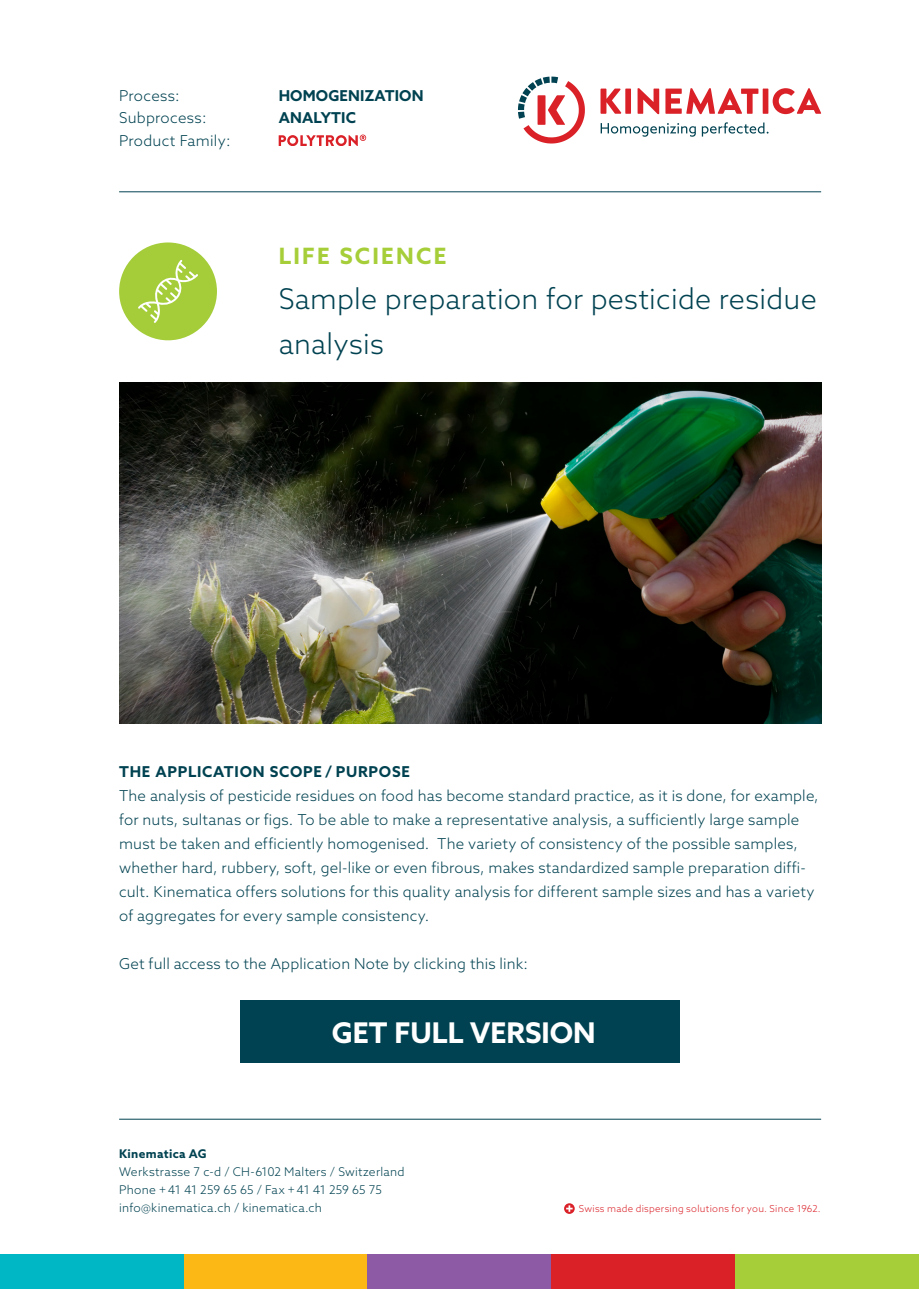
<style>
.page{position:relative;width:919px;height:1289px;background:#fff}
.page>*{position:absolute;margin:0;border:0;box-sizing:border-box;transform-origin:0 0}
.t1{font:300 28.5px/45px "Azo Sans";letter-spacing:.01em;color:#004251}
.t2{font:700 28.5px "Azo Sans";color:#fff}
.t3{font:700 22.5px "Azo Sans";letter-spacing:.1em;color:#a6ce39}
.t4{font:300 15px/24px "Azo Sans";letter-spacing:.01em;color:#004251}
.t5{font:700 15px "Azo Sans";letter-spacing:.035em;color:#004251}
.t6{font:700 15px "Azo Sans";letter-spacing:.01em;color:#004251}
.t7{font:300 12px/18px "Azo Sans";letter-spacing:.02em;color:#004251}
.t8{font:700 12px "Azo Sans";letter-spacing:.025em;color:#004251}
.t9{font:300 9.6px "Azo Sans";letter-spacing:.03em;color:#da2128}
</style>
<div class="page">
<svg style="left:600px;top:89px;width:21px;height:25px"></svg>
<div style="left:625px;top:89px;width:6px;height:25px;background:#da2128"></div>
<svg style="left:637px;top:88px;width:22px;height:26px"></svg>
<svg style="left:665px;top:88px;width:93px;height:26px"></svg>
<div style="left:762px;top:89px;width:6px;height:25px;background:#da2128"></div>
<svg style="left:772px;top:88px;width:49px;height:26px"></svg>
<svg style="left:518px;top:77px;width:67px;height:66px"></svg>
<svg style="left:600px;top:123px;width:95px;height:14px"></svg>
<svg style="left:701px;top:122px;width:67px;height:14px"></svg>
<svg style="left:279px;top:134px;width:87px;height:12px"></svg>
<hr style="left:119px;top:191px;width:702px;height:1px;background:#004251">
<div style="left:184px;top:1254px;width:183px;height:34px;background:#fcb814"></div>
<div style="left:367px;top:1254px;width:184px;height:34px;background:#8d5ba6"></div>
<div style="left:551px;top:1254px;width:184px;height:34px;background:#da2128"></div>
<div style="left:735px;top:1254px;width:183px;height:34px;background:#a6ce39"></div>
<div style="left:0;top:1254px;width:184px;height:34px;background:#00b7c5"></div>
<hr style="left:119px;top:1118px;width:702px;height:1px;background:#004251">
<svg style="left:564px;top:1203px;width:10px;height:10px"></svg>
<svg style="left:566px;top:1205px;width:6px;height:6px"></svg>
<img style="left:119px;top:383px;width:702px;height:340px">
<div style="left:240px;top:1000px;width:439px;height:62px;background:#004251"></div>
<div style="left:119px;top:242px;width:98px;height:98px;background:#a5cd3a;border-radius:50%"></div>
<svg style="left:138px;top:260px;width:60px;height:63px"></svg>
<p class="t4" style="left:119px;top:83px;width:62px">Process:</p>
<p class="t6" style="left:279px;top:86px;width:146px">HOMOGENIZATION</p>
<p class="t4" style="left:119px;top:106px;width:89px">Subprocess:</p>
<p class="t6" style="left:279px;top:108px;width:79px">ANALYTIC</p>
<p class="t4" style="left:119px;top:128px;width:113px">Product Family:</p>
<h2 class="t3" style="left:279px;top:241px;width:169px">LIFE SCIENCE</h2>
<h1 class="t1" style="left:279px;top:276px;width:539px">Sample preparation for pesticide residue analysis</h1>
<p class="t5" style="left:119px;top:762px;width:292px">THE APPLICATION SCOPE / PURPOSE</p>
<p class="t4" style="left:119px;top:783px;width:701px">The analysis of pesticide residues on food has become standard practice, as it is done, for example, for nuts, sultanas or figs. To be able to make a representative analysis, a sufficiently large sample must be taken and efficiently homogenised. The variety of consistency of the possible samples, whether hard, rubbery, soft, gel-like or even fibrous, makes standardized sample preparation diffi&shy;cult. Kinematica offers solutions for this quality analysis for different sample sizes and has a variety of aggregates for every sample consistency.</p>
<p class="t4" style="left:119px;top:951px;width:410px">Get full access to the Application Note by clicking this link:</p>
<h1 class="t2" style="left:332px;top:1013px;width:265px">GET FULL VERSION</h1>
<p class="t8" style="left:119px;top:1145px;width:89px">Kinematica AG</p>
<p class="t7" style="left:119px;top:1162px;width:287px">Werkstrasse 7 c-d / CH-6102 Malters / Switzerland<br>Phone +41 41 259 65 65 / Fax +41 41 259 65 75 info@kinematica.ch / kinematica.ch</p>
<p class="t9" style="left:579px;top:1202px;width:243px">Swiss made dispersing solutions for you. Since 1962.</p>
</div>
